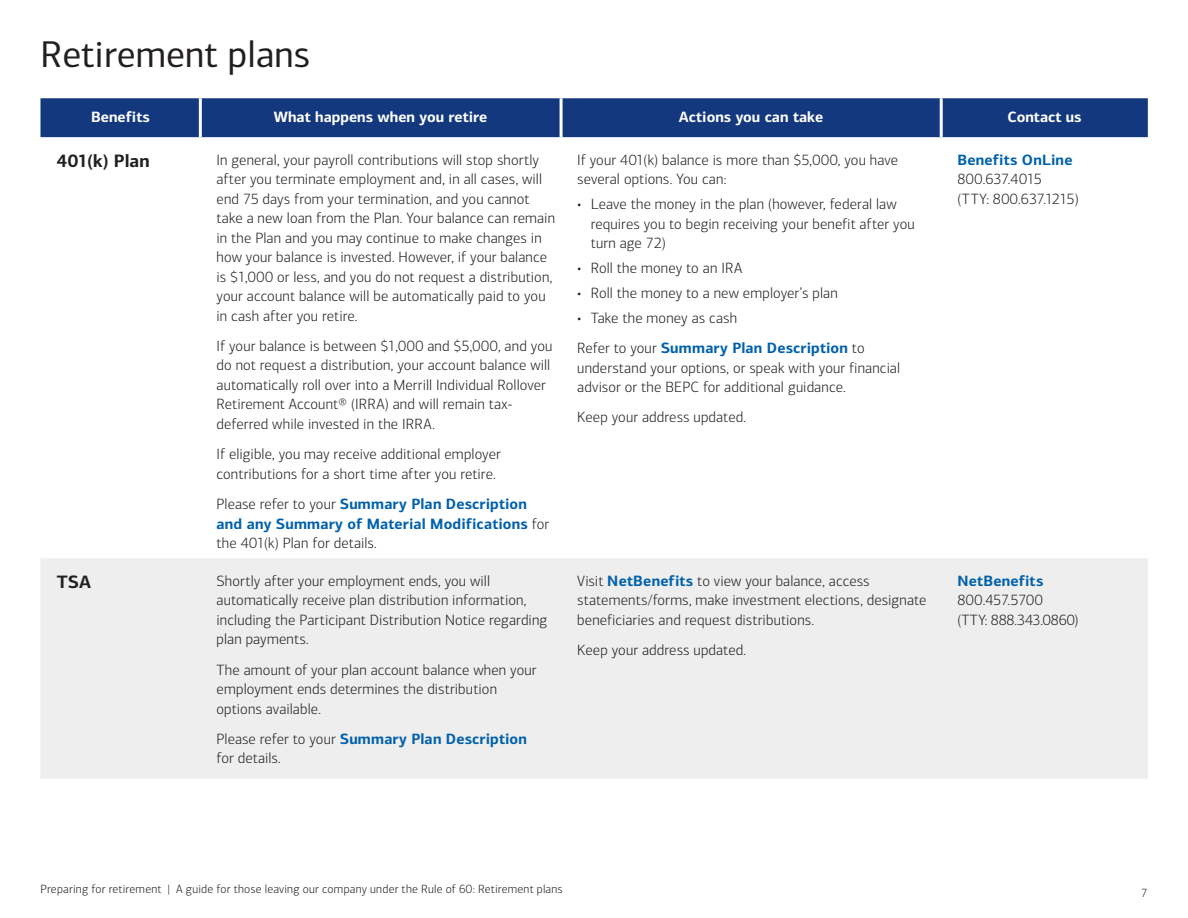
<style>
.page{position:relative;width:1188px;height:918px;background:#fff}
.page>*{position:absolute;margin:0;border:0;box-sizing:border-box;transform-origin:0 0}
.t1{font:37.5px "Connections";color:#231f20}
.t2{font:700 18px "Connections";letter-spacing:.005em;color:#231f20}
.t3{font:300 15px/19.5px "Connections";letter-spacing:.01em;color:#231f20}
.t4{font:700 15px/19.5px "Connections";letter-spacing:.01em;color:#0061ab}
.t5{font:700 15px "Connections";color:#fff}
.t6{font:300 12px "Connections";letter-spacing:.02em;color:#231f20}
.s1{font-weight:300;color:#231f20}
.s2{font-weight:700;color:#0061ab}
</style>
<div class="page">
<div style="left:40px;top:98px;width:1108px;height:39px;background:#13387e"></div>
<div style="left:41px;top:558px;width:1107px;height:221px;background:#eeeeef"></div>
<hr style="left:199px;top:98px;width:3px;height:39px;background:#fff">
<hr style="left:560px;top:98px;width:3px;height:39px;background:#fff">
<hr style="left:940px;top:98px;width:3px;height:39px;background:#fff">
<h1 class="t1" style="left:40px;top:32px;width:271px">Retirement plans</h1>
<p class="t5" style="left:91px;top:107px;width:60px">Benefits</p>
<p class="t5" style="left:274px;top:107px;width:215px">What happens when you retire</p>
<p class="t5" style="left:679px;top:107px;width:146px">Actions you can take</p>
<p class="t5" style="left:1007px;top:107px;width:76px">Contact us</p>
<p class="t2" style="left:57px;top:149px;width:95px">401(k) Plan</p>
<p class="t3" style="left:217px;top:150px;width:340px">In general, your payroll contributions will stop shortly after you terminate employment and, in all cases, will end 75 days from your termination, and you cannot take a new loan from the Plan. Your balance can remain in the Plan and you may continue to make changes in how your balance is invested. However, if your balance is $1,000 or less, and you do not request a distribution, your account balance will be automatically paid to you in cash after you retire.</p>
<p class="t3" style="left:217px;top:336px;width:337px">If your balance is between $1,000 and $5,000, and you do not request a distribution, your account balance will automatically roll over into a Merrill Individual Rollover Retirement Account® (IRRA) and will remain tax&shy;deferred while invested in the IRRA.</p>
<p class="t3" style="left:217px;top:445px;width:286px">If eligible, you may receive additional employer contributions for a short time after you retire.</p>
<p class="t4" style="left:217px;top:494px;width:334px"><span class="s1">Please refer to your</span> Summary Plan Description and any Summary of Material Modifications <span class="s1">for the 401(k) Plan for details.</span></p>
<p class="t3" style="left:577px;top:150px;width:322px">If your 401(k) balance is more than $5,000, you have several options. You can:</p>
<p class="t3" style="left:591px;top:194px;width:325px;text-indent:-13px">• Leave the money in the plan (however, federal law requires you to begin receiving your benefit after you turn age 72)</p>
<p class="t3" style="left:577px;top:258px;width:167px">• Roll the money to an IRA</p>
<p class="t3" style="left:577px;top:283px;width:262px">• Roll the money to a new employer’s plan</p>
<p class="t3" style="left:577px;top:303px;width:289px;line-height:30.3px">• Take the money as cash<br>Refer to your <span class="s2">Summary Plan Description</span> to</p>
<p class="t3" style="left:577px;top:358px;width:324px">understand your options, or speak with your financial advisor or the BEPC for additional guidance.</p>
<p class="t3" style="left:577px;top:408px;width:171px">Keep your address updated.</p>
<p class="t4" style="left:957px;top:150px;width:117px">Benefits OnLine</p>
<p class="t3" style="left:957px;top:169px;width:123px">800.637.4015<br>(TTY: 800.637.1215)</p>
<p class="t2" style="left:57px;top:571px;width:36px">TSA</p>
<p class="t3" style="left:217px;top:571px;width:332px">Shortly after your employment ends, you will automatically receive plan distribution information, including the Participant Distribution Notice regarding plan payments.</p>
<p class="t3" style="left:217px;top:660px;width:322px">The amount of your plan account balance when your employment ends determines the distribution options available.</p>
<p class="t3" style="left:217px;top:729px;width:312px">Please refer to your <span class="s2">Summary Plan Description </span>for details.</p>
<p class="t3" style="left:577px;top:571px;width:351px">Visit <span class="s2">NetBenefits</span> to view your balance, access statements/forms, make investment elections, designate beneficiaries and request distributions.</p>
<p class="t3" style="left:577px;top:640px;width:171px">Keep your address updated.</p>
<p class="t4" style="left:957px;top:571px;width:88px">NetBenefits</p>
<p class="t3" style="left:957px;top:591px;width:123px">800.457.5700<br>(TTY: 888.343.0860)</p>
<p class="t6" style="left:40px;top:882px;width:524px">Preparing for retirement | A guide for those leaving our company under the Rule of 60: Retirement plans</p>
<p class="t6" style="left:1141px;top:886px;width:8px">7</p>
</div>
